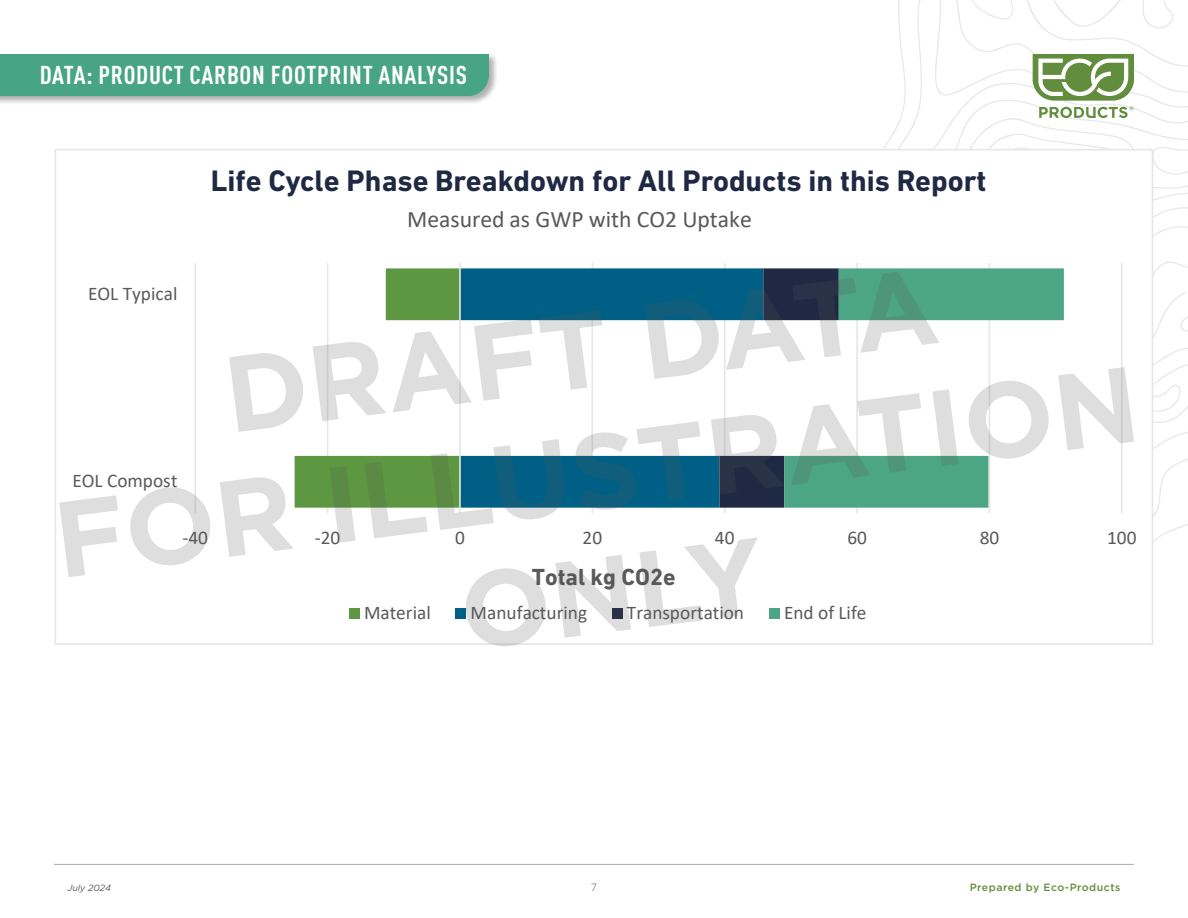
<style>
.page{position:relative;width:1188px;height:918px;background:#fff}
.page>*{position:absolute;margin:0;border:0;box-sizing:border-box;transform-origin:0 0}
.t1{font:700 30.15px "DIN Next LT Pro";color:#202944}
.Sell_Sheet_Name_P3-END{font:700 condensed 25.5px "DINOT";letter-spacing:.03em;color:#fff}
.t2{font:23.7px "Calibri";color:#58595b}
.t3{font:700 23.7px "DIN Next LT Pro";color:#58595b}
.t4{font:19.35px "Calibri";color:#58595b}
.Sell_Sheet_Footer_URL{font:500 10.5px "Gotham";letter-spacing:.05em;color:#628d3c}
.Sell_Sheet_Page_Number{font:300 10.5px "Gotham";color:#57585a}
.Sell_Sheet_Modified_Date{font:italic 9px "Gotham";color:#57585a}
</style>
<div class="page">
<svg style="left:898px;top:0;width:24px;height:118px"></svg>
<svg style="left:883px;top:133px;width:305px;height:410px"></svg>
<svg style="left:935px;top:0;width:253px;height:118px"></svg>
<div style="left:0;top:53px;width:498px;height:52px;background:#231f20;opacity:.35"></div>
<div style="left:0;top:54px;width:489px;height:42px;background:#47a586"></div>
<hr style="left:54px;top:864px;width:1080px;height:1px;background:#a8a9ad">
<div style="left:55px;top:150px;width:1097px;height:494px;background:#fff"></div>
<hr style="left:194px;top:263px;width:2px;height:250px;background:#e6e6e7">
<hr style="left:327px;top:263px;width:1px;height:250px;background:#e6e6e7">
<hr style="left:592px;top:263px;width:1px;height:250px;background:#e6e6e7">
<hr style="left:724px;top:263px;width:2px;height:250px;background:#e6e6e7">
<hr style="left:856px;top:263px;width:2px;height:250px;background:#e6e6e7">
<hr style="left:989px;top:263px;width:1px;height:250px;background:#e6e6e7">
<hr style="left:1121px;top:263px;width:2px;height:250px;background:#e6e6e7">
<svg style="left:784px;top:268px;width:280px;height:53px;background:#50a486"></svg>
<hr style="left:459px;top:263px;width:2px;height:250px;background:#e6e6e7">
<div style="left:349px;top:608px;width:11px;height:10px;background:#5d9741"></div>
<div style="left:456px;top:608px;width:10px;height:10px;background:#005f85"></div>
<div style="left:769px;top:608px;width:11px;height:10px;background:#4ca585"></div>
<svg style="left:463px;top:577px;width:295px;height:70px"></svg>
<svg style="left:59px;top:367px;width:1075px;height:210px"></svg>
<svg style="left:229px;top:272px;width:710px;height:160px"></svg>
<p class="Sell_Sheet_Name_P3-END" style="left:40px;top:59px;width:429px">DATA: PRODUCT CARBON FOOTPRINT ANALYSIS</p>
<p class="t1" style="left:211px;top:163px;width:777px">Life Cycle Phase Breakdown for All Products in this Report</p>
<p class="t4" style="left:88px;top:280px;width:91px">EOL Typical</p>
<p class="t4" style="left:72px;top:467px;width:107px">EOL Compost</p>
<p class="t2" style="left:407px;top:202px;width:346px">Measured as GWP with CO2 Uptake</p>
<p class="t4" style="left:183px;top:524px;width:27px">-40</p>
<p class="t4" style="left:315px;top:524px;width:27px">-20</p>
<p class="t4" style="left:455px;top:524px;width:11px">0</p>
<p class="t4" style="left:583px;top:524px;width:21px">20</p>
<p class="t4" style="left:715px;top:524px;width:21px">40</p>
<p class="t4" style="left:847px;top:524px;width:21px">60</p>
<p class="t4" style="left:980px;top:524px;width:21px">80</p>
<p class="t4" style="left:1107px;top:524px;width:31px">100</p>
<p class="t3" style="left:532px;top:563px;width:145px">Total kg CO2e</p>
<p class="t4" style="left:364px;top:599px;width:68px">Material</p>
<p class="t4" style="left:471px;top:599px;width:118px">Manufacturing</p>
<p class="t4" style="left:627px;top:599px;width:119px">Transportation</p>
<p class="t4" style="left:784px;top:599px;width:84px">End of Life</p>
<p class="Sell_Sheet_Modified_Date" style="left:68px;top:882px;width:45px">July 2024</p>
<p class="Sell_Sheet_Page_Number" style="left:591px;top:881px;width:8px">7</p>
<p class="Sell_Sheet_Footer_URL" style="left:970px;top:880px;width:152px">Prepared by Eco-Products</p>
</div>
